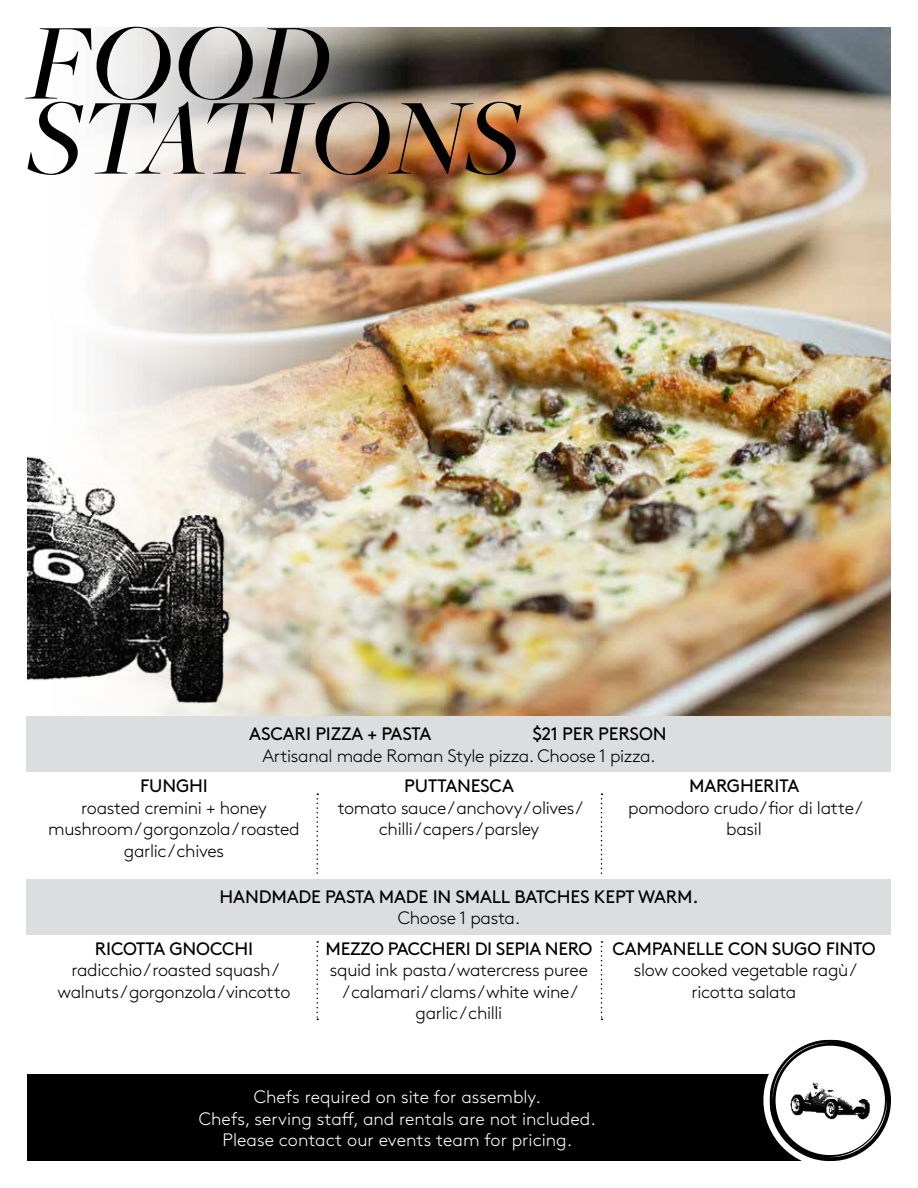
<style>
.page{position:relative;width:918px;height:1188px;background:#fff}
.page>*{position:absolute;margin:0;border:0;box-sizing:border-box;transform-origin:0 0}
.t1{font:italic 500 112.5px "Freight Big Pro";color:#000}
.t2{font:300 18px/21.6px "Brown Std";letter-spacing:-.02em;color:#000;text-align:center}
.t3{font:18px "Brown Std";letter-spacing:-.01em;color:#000}
.t4{font:300 18px/21.6px "Brown Std";color:#fff;text-align:center}
</style>
<div class="page">
<img style="left:99px;top:27px;width:792px;height:690px">
<img style="left:27px;top:448px;width:208px;height:269px">
<svg style="left:316px;top:793px;width:2px;height:86px"></svg>
<svg style="left:316px;top:941px;width:2px;height:79px"></svg>
<svg style="left:601px;top:793px;width:2px;height:86px"></svg>
<svg style="left:601px;top:941px;width:2px;height:79px"></svg>
<div style="left:26px;top:717px;width:865px;height:55px;background:#dcddde"></div>
<div style="left:26px;top:879px;width:865px;height:55px;background:#dcddde"></div>
<div style="left:27px;top:1075px;width:807px;height:86px;background:#000"></div>
<div style="left:763px;top:1034px;width:134px;height:133px;background:#fff;border-radius:50%"></div>
<svg style="left:770px;top:1040px;width:121px;height:121px"></svg>
<h1 class="t1" style="left:27px;top:-11px;width:304px">FOOD</h1>
<h1 class="t1" style="left:27px;top:64px;width:495px">STATIONS</h1>
<p class="t3" style="left:249px;top:723px;width:184px">ASCARI PIZZA + PASTA</p>
<p class="t3" style="left:532px;top:723px;width:136px">$21 PER PERSON</p>
<p class="t2" style="left:262px;top:745px;width:395px">Artisanal made Roman Style pizza. Choose 1 pizza.</p>
<p class="t3" style="left:140px;top:775px;width:69px">FUNGHI</p>
<p class="t2" style="left:48px;top:797px;width:253px">roasted cremini + honey mushroom / gorgonzola / roasted garlic / chives</p>
<p class="t3" style="left:404px;top:775px;width:111px">PUTTANESCA</p>
<p class="t2" style="left:338px;top:797px;width:247px">tomato sauce / anchovy / olives / chilli / capers / parsley</p>
<p class="t3" style="left:689px;top:775px;width:112px">MARGHERITA</p>
<p class="t2" style="left:628px;top:797px;width:236px">pomodoro crudo / fior di latte / basil</p>
<p class="t3" style="left:220px;top:886px;width:480px">HANDMADE PASTA MADE IN SMALL BATCHES KEPT WARM.</p>
<p class="t2" style="left:398px;top:908px;width:124px">Choose 1 pasta.</p>
<p class="t3" style="left:95px;top:938px;width:160px">RICOTTA GNOCCHI</p>
<p class="t2" style="left:57px;top:960px;width:235px">radicchio / roasted squash / walnuts / gorgonzola / vincotto</p>
<p class="t3" style="left:326px;top:938px;width:268px">MEZZO PACCHERI DI SEPIA NERO</p>
<p class="t2" style="left:330px;top:960px;width:260px">squid ink pasta / watercress puree / calamari / clams / white wine / garlic / chilli</p>
<p class="t3" style="left:612px;top:938px;width:265px">CAMPANELLE CON SUGO FINTO</p>
<p class="t2" style="left:634px;top:960px;width:225px">slow cooked vegetable ragù / ricotta salata</p>
<p class="t4" style="left:199px;top:1086px;width:398px">Chefs required on site for assembly.<br>Chefs, serving staff, and rentals are not included.<br>Please contact our events team for pricing.</p>
</div>
